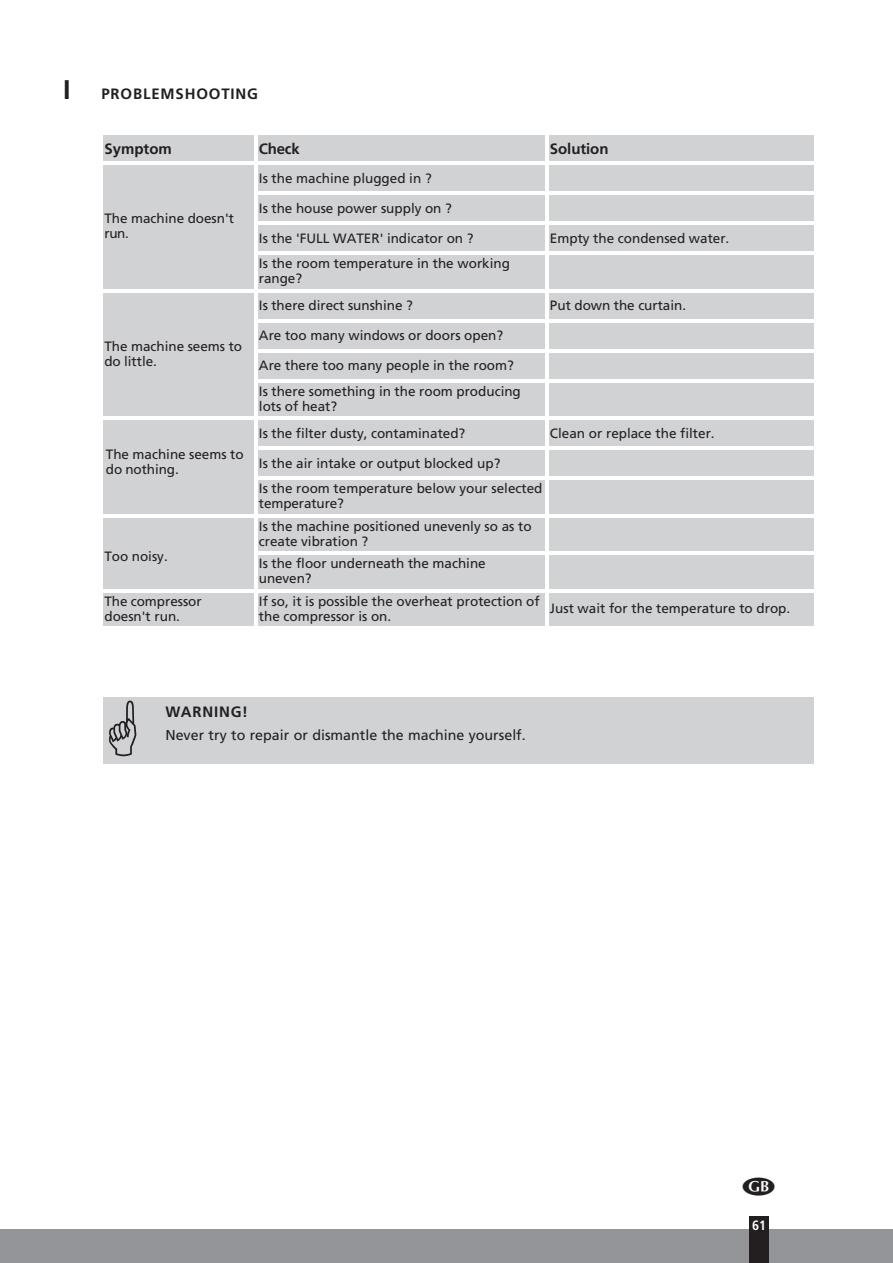
<style>
.page{position:relative;width:893px;height:1263px;background:#fff}
.page>*{position:absolute;margin:0;border:0;box-sizing:border-box;transform-origin:0 0}
.t1{font:700 15px "Frutiger";letter-spacing:.055em;color:#231f20}
.t2{font:700 15px "Frutiger";letter-spacing:-.005em;color:#231f20}
.t3{font:700 15px "Frutiger";color:#231f20}
.t4{font:14.25px "Frutiger";color:#231f20}
.t5{font:13.5px/15px "Frutiger";color:#231f20}
.t6{font:700 condensed 13.5px "Frutiger";color:#fff}
.s1{font-size:27px}
</style>
<div class="page">
<div style="left:0;top:1229px;width:893px;height:34px;background:#939598"></div>
<div style="left:749px;top:1216px;width:20px;height:47px;background:#231f20"></div>
<div style="left:103px;top:697px;width:710px;height:66px;background:#d1d2d4"></div>
<div style="left:103px;top:135px;width:710px;height:493px;background:#d1d2d4"></div>
<hr style="left:103px;top:135px;width:1px;height:493px;background:#fff">
<hr style="left:254px;top:135px;width:3px;height:493px;background:#fff">
<hr style="left:545px;top:135px;width:3px;height:493px;background:#fff">
<hr style="left:103px;top:135px;width:710px;height:1px;background:#fff">
<hr style="left:103px;top:162px;width:710px;height:3px;background:#fff">
<hr style="left:257px;top:192px;width:556px;height:3px;background:#fff">
<hr style="left:257px;top:222px;width:556px;height:3px;background:#fff">
<hr style="left:257px;top:252px;width:556px;height:3px;background:#fff">
<hr style="left:103px;top:289px;width:710px;height:3px;background:#fff">
<hr style="left:257px;top:319px;width:556px;height:3px;background:#fff">
<hr style="left:257px;top:349px;width:556px;height:3px;background:#fff">
<hr style="left:257px;top:379px;width:556px;height:3px;background:#fff">
<hr style="left:103px;top:417px;width:710px;height:3px;background:#fff">
<hr style="left:257px;top:447px;width:556px;height:3px;background:#fff">
<hr style="left:257px;top:477px;width:556px;height:3px;background:#fff">
<hr style="left:103px;top:514px;width:710px;height:3px;background:#fff">
<hr style="left:257px;top:552px;width:556px;height:3px;background:#fff">
<hr style="left:103px;top:589px;width:710px;height:3px;background:#fff">
<hr style="left:103px;top:627px;width:710px;height:1px;background:#fff">
<p class="t1" style="left:63px;top:88px;width:196px"><span class="s1">I</span> PROBLEMSHOOTING</p>
<p class="t3" style="left:104px;top:143px;width:69px">Symptom</p>
<p class="t1" style="left:259px;top:143px;width:42px">Check</p>
<p class="t2" style="left:550px;top:143px;width:60px">Solution</p>
<p class="t5" style="left:104px;top:212px;width:131px">The machine doesn't run.</p>
<p class="t5" style="left:104px;top:340px;width:139px">The machine seems to do little.</p>
<p class="t5" style="left:106px;top:448px;width:139px">The machine seems to do nothing.</p>
<p class="t5" style="left:104px;top:550px;width:65px">Too noisy.</p>
<p class="t5" style="left:104px;top:595px;width:99px">The compressor doesn't run.</p>
<p class="t5" style="left:259px;top:172px;width:174px">Is the machine plugged in ?</p>
<p class="t5" style="left:259px;top:202px;width:194px">Is the house power supply on ?</p>
<p class="t5" style="left:259px;top:232px;width:216px">Is the 'FULL WATER' indicator on ?</p>
<p class="t5" style="left:259px;top:257px;width:253px">Is the room temperature in the working range?</p>
<p class="t5" style="left:259px;top:299px;width:155px">Is there direct sunshine ?</p>
<p class="t5" style="left:259px;top:329px;width:246px">Are too many windows or doors open?</p>
<p class="t5" style="left:259px;top:359px;width:256px">Are there too many people in the room?</p>
<p class="t5" style="left:259px;top:385px;width:263px">Is there something in the room producing lots of heat?</p>
<p class="t5" style="left:259px;top:427px;width:208px">Is the filter dusty, contaminated?</p>
<p class="t5" style="left:259px;top:457px;width:243px">Is the air intake or output blocked up?</p>
<p class="t5" style="left:259px;top:482px;width:285px">Is the room temperature below your selected temperature?</p>
<p class="t5" style="left:259px;top:520px;width:274px">Is the machine positioned unevenly so as to create vibration ?</p>
<p class="t5" style="left:259px;top:557px;width:228px">Is the floor underneath the machine uneven?</p>
<p class="t5" style="left:259px;top:595px;width:282px">If so, it is possible the overheat protection of the compressor is on.</p>
<p class="t5" style="left:550px;top:232px;width:181px">Empty the condensed water.</p>
<p class="t5" style="left:550px;top:299px;width:138px">Put down the curtain.</p>
<p class="t5" style="left:550px;top:427px;width:166px">Clean or replace the filter.</p>
<p class="t5" style="left:550px;top:602px;width:242px">Just wait for the temperature to drop.</p>
<p class="t1" style="left:165px;top:706px;width:84px">WARNING!</p>
<p class="t4" style="left:165px;top:729px;width:362px">Never try to repair or dismantle the machine yourself.</p>
<p class="t6" style="left:752px;top:1219px;width:16px">61</p>
</div>
